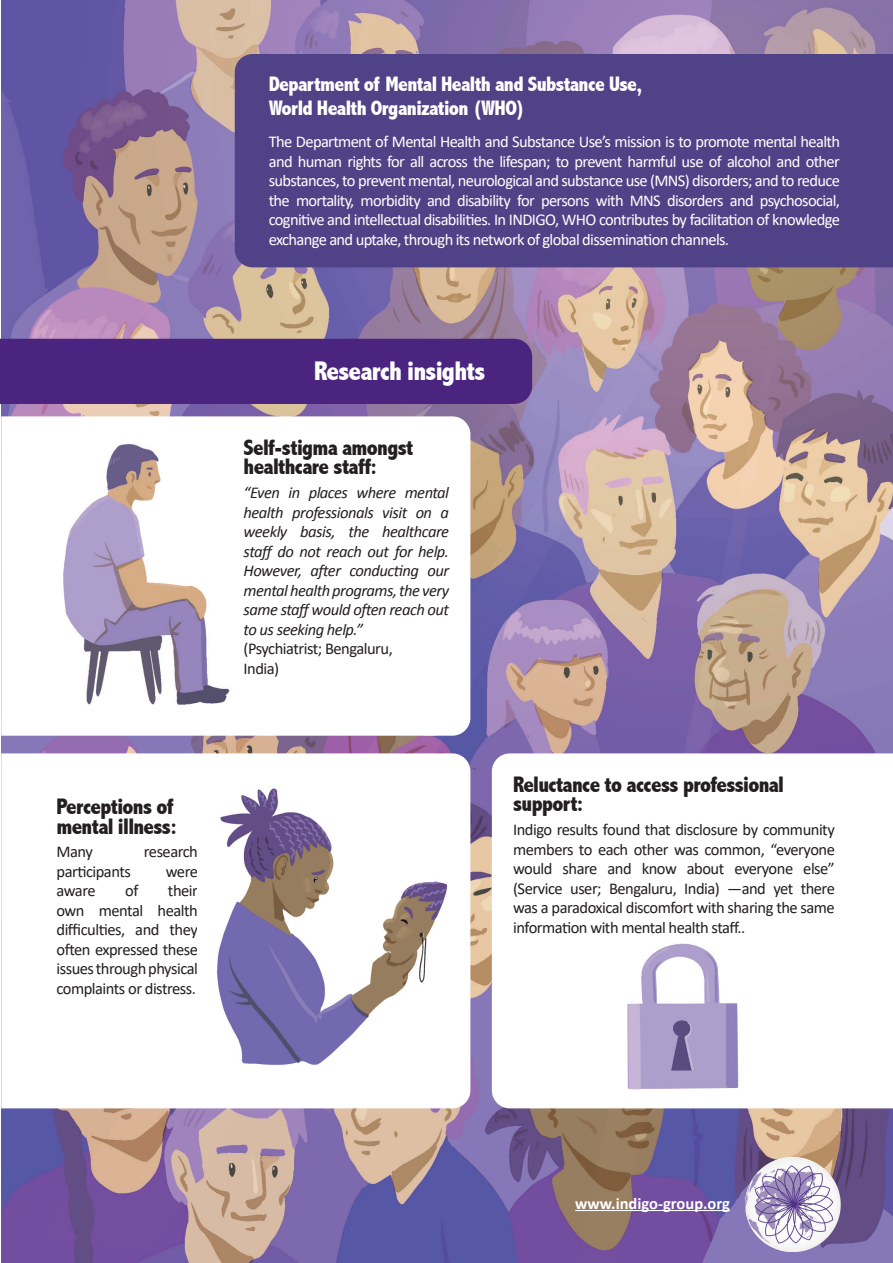
<style>
.page{position:relative;width:893px;height:1263px;background:#fff}
.page>*{position:absolute;margin:0;border:0;box-sizing:border-box;transform-origin:0 0}
.t1{font:800 condensed 27px "Abadi";letter-spacing:-.03em;color:#fff}
.t2{font:800 condensed 22.5px/19.5px "Abadi";letter-spacing:-.03em;color:#231f20}
.t3{font:800 condensed 21px/23.7px "Abadi";letter-spacing:-.03em;color:#fff}
.t4{font:16.5px/19.5px "Calibri";letter-spacing:-.04em;color:#fff;text-align:justify}
.t5{font:16.5px/19.5px "Calibri";letter-spacing:-.03em;color:#231f20;text-align:justify}
.t6{font:italic 16.5px/19.5px "Calibri";letter-spacing:-.03em;color:#231f20;text-align:justify}
.t7{font:700 16.5px "Calibri";color:#fff}
</style>
<div class="page">
<img style="left:1px;top:0;width:892px;height:1263px">
<img style="left:745px;top:1157px;width:95px;height:95px">
<svg style="left:1px;top:416px;width:469px;height:320px"></svg>
<div style="left:0;top:339px;width:532px;height:65px;background:#4a247f"></div>
<svg style="left:492px;top:753px;width:401px;height:355px"></svg>
<svg style="left:1px;top:753px;width:469px;height:355px"></svg>
<img style="left:47px;top:439px;width:188px;height:273px">
<img style="left:611px;top:936px;width:137px;height:162px">
<img style="left:198px;top:786px;width:259px;height:287px">
<hr style="left:575px;top:1210px;width:155px;height:1px;background:#fff">
<div style="left:235px;top:54px;width:658px;height:213px;background:#504286"></div>
<h2 class="t2" style="left:57px;top:797px;width:122px">Perceptions of mental illness:</h2>
<p class="t5" style="left:57px;top:842px;width:38px">Many</p>
<p class="t5" style="left:144px;top:842px;width:56px">research</p>
<p class="t5" style="left:57px;top:861px;width:76px">participants</p>
<p class="t5" style="left:166px;top:861px;width:34px">were</p>
<p class="t5" style="left:57px;top:881px;width:41px">aware</p>
<p class="t5" style="left:125px;top:881px;width:15px">of</p>
<p class="t5" style="left:57px;top:881px;width:143px;text-indent:111px">their own mental health difficulties, and they often expressed these issues through physical complaints or distress.</p>
<p class="t3" style="left:269px;top:72px;width:375px">Department of Mental Health and Substance Use,<br>World Health Organization (WHO)</p>
<p class="t4" style="left:269px;top:132px;width:573px">The Department of Mental Health and Substance Use’s mission is to promote mental health and human rights for all across the lifespan; to prevent harmful use of alcohol and other substances, to prevent mental, neurological and substance use (MNS) disorders; and to reduce the mortality, morbidity and disability for persons with MNS disorders and psychosocial, cognitive and intellectual disabilities. In INDIGO, WHO contributes by facilitation of knowledge exchange and uptake, through its network of global dissemination channels.</p>
<h1 class="t1" style="left:314px;top:356px;width:173px">Research insights</h1>
<h2 class="t2" style="left:244px;top:437px;width:171px">Self-stigma amongst healthcare staff:</h2>
<p class="t6" style="left:244px;top:482px;width:207px">“Even in places where mental health professionals visit on a weekly basis, the healthcare staff do not reach out for help.<br>However, after conducting our mental health programs, the very same staff would often reach out to us seeking help.”</p>
<p class="t5" style="left:244px;top:638px;width:151px">(Psychiatrist; Bengaluru,<br>India)</p>
<h2 class="t2" style="left:513px;top:774px;width:273px">Reluctance to access professional support:</h2>
<p class="t5" style="left:513px;top:819px;width:323px">Indigo results found that disclosure by community members to each other was common, “everyone would share and know about everyone else” (Service user; Bengaluru, India) —and yet there was a paradoxical discomfort with sharing the same information with mental health staff..</p>
<p class="t7" style="left:575px;top:1191px;width:156px">www.indigo-group.org</p>
</div>
